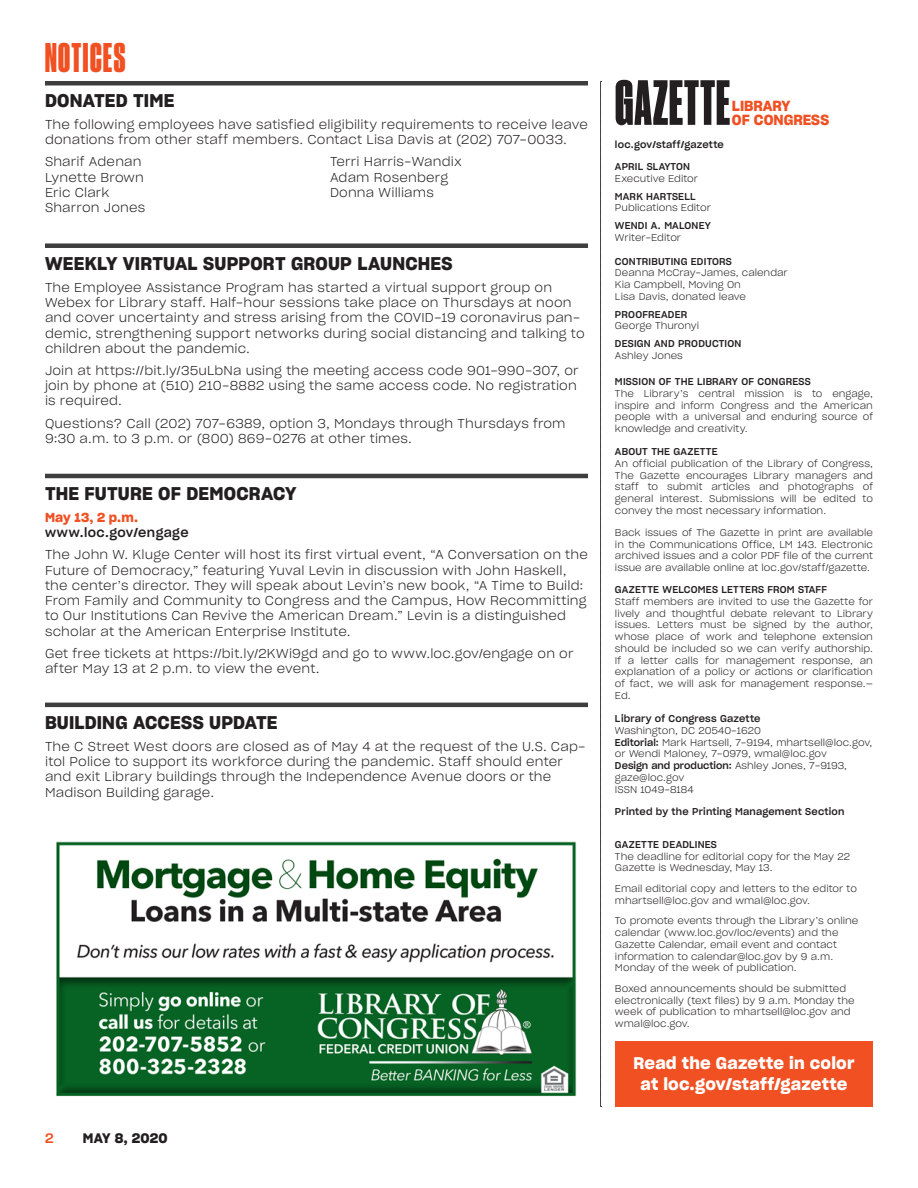
<style>
.page{position:relative;width:918px;height:1188px;background:#fff}
.page>*{position:absolute;margin:0;border:0;box-sizing:border-box;transform-origin:0 0}
.Masthead{font:60px "Druk Cond Super";letter-spacing:.015em;color:#231f20}
.Section_header{font:39px "Druk Cond Super";letter-spacing:.04em;color:#f05022}
.Box_ad_-_headline{font:18px "Sharp Grotesk Sm Bold 20";letter-spacing:.01em;color:#231f20}
.Inside_headline{font:16.5px/21px "Sharp Grotesk Sm Bold 20";letter-spacing:.015em;color:#fff;text-align:center}
.t1{font:14.4px/14.2px "Sharp Grotesk Sm Bold 20";color:#f05022}
.t2{font:13.5px "Sharp Grotesk Sm Bold 20";letter-spacing:.015em;color:#231f20}
.t3{font:13.5px "Sharp Grotesk Medium 20";color:#f05022}
.Box_ad_-_text{font:12.75px/15.3px "Sharp Grotesk Light 20";letter-spacing:.015em;color:#231f20}
.Box_ad_-_text-2{font:12.75px/15.3px "Sharp Grotesk Medium 20";letter-spacing:.03em;color:#231f20}
.Editorial_info{font:9.75px/11.7px "Sharp Grotesk Light 20";color:#231f20}
.Editorial_info-2{font:9.75px/11.7px "Sharp Grotesk Medium 20";letter-spacing:.02em;color:#231f20}
.s1{font-family:"Sharp Grotesk Sm Bold 20";color:#f05022}
.s2{font-family:"Sharp Grotesk Medium 20"}
.s3{font-family:"Sharp Grotesk Light 20"}
</style>
<div class="page">
<svg style="left:600px;top:81px;width:2px;height:1026px"></svg>
<div style="left:615px;top:1042px;width:258px;height:65px;background:#f05022"></div>
<div style="left:45px;top:243px;width:543px;height:5px;background:#3e3e3f"></div>
<hr style="left:45px;top:474px;width:543px;height:4px;background:#3e3e3f">
<hr style="left:45px;top:703px;width:543px;height:4px;background:#3e3e3f">
<hr style="left:45px;top:81px;width:543px;height:4px;background:#3e3e3f">
<img style="left:56px;top:841px;width:521px;height:256px">
<p class="Section_header" style="left:45px;top:34px;width:82px">NOTICES</p>
<p class="Box_ad_-_headline" style="left:45px;top:86px;width:131px">DONATED TIME</p>
<p class="Box_ad_-_text" style="left:45px;top:117px;width:544px">The following employees have satisfied eligibility requirements to receive leave donations from other staff members. Contact Lisa Davis at (202) 707-0033.</p>
<p class="Box_ad_-_text" style="left:45px;top:154px;width:98px">Sharif Adenan</p>
<p class="Box_ad_-_text" style="left:45px;top:169px;width:101px">Lynette Brown</p>
<p class="Box_ad_-_text" style="left:45px;top:184px;width:66px">Eric Clark</p>
<p class="Box_ad_-_text" style="left:45px;top:200px;width:102px">Sharron Jones</p>
<p class="Box_ad_-_text" style="left:330px;top:154px;width:133px">Terri Harris-Wandix</p>
<p class="Box_ad_-_text" style="left:330px;top:169px;width:120px">Adam Rosenberg</p>
<p class="Box_ad_-_text" style="left:330px;top:184px;width:105px">Donna Williams</p>
<p class="Box_ad_-_headline" style="left:45px;top:249px;width:409px">WEEKLY VIRTUAL SUPPORT GROUP LAUNCHES</p>
<p class="Box_ad_-_text" style="left:45px;top:279px;width:541px">The Employee Assistance Program has started a virtual support group on Webex for Library staff. Half-hour sessions take place on Thursdays at noon and cover uncertainty and stress arising from the COVID-19 coronavirus pan&shy;demic, strengthening support networks during social distancing and talking to children about the pandemic.</p>
<p class="Box_ad_-_text" style="left:45px;top:362px;width:535px">Join at https://bit.ly/35uLbNa using the meeting access code 901-990-307, or join by phone at (510) 210-8882 using the same access code. No registration is required.</p>
<p class="Box_ad_-_text" style="left:45px;top:415px;width:522px">Questions? Call (202) 707-6389, option 3, Mondays through Thursdays from<br>9:30 a.m. to 3 p.m. or (800) 869-0276 at other times.</p>
<p class="Box_ad_-_headline" style="left:45px;top:479px;width:253px">THE FUTURE OF DEMOCRACY</p>
<p class="Box_ad_-_text-2" style="left:45px;top:509px;width:145px"><span class="s1">May 13, 2 p.m. </span>www.loc.gov/engage</p>
<p class="Box_ad_-_text" style="left:45px;top:547px;width:545px">The John W. Kluge Center will host its first virtual event, “A Conversation on the Future of Democracy,” featuring Yuval Levin in discussion with John Haskell, the center’s director. They will speak about Levin’s new book, “A Time to Build:<br>From Family and Community to Congress and the Campus, How Recommitting to Our Institutions Can Revive the American Dream.” Levin is a distinguished scholar at the American Enterprise Institute.</p>
<p class="Box_ad_-_text" style="left:45px;top:645px;width:530px">Get free tickets at https://bit.ly/2KWi9gd and go to www.loc.gov/engage on or after May 13 at 2 p.m. to view the event.</p>
<p class="Box_ad_-_headline" style="left:45px;top:708px;width:234px">BUILDING ACCESS UPDATE</p>
<p class="Box_ad_-_text" style="left:45px;top:738px;width:542px">The C Street West doors are closed as of May 4 at the request of the U.S. Cap&shy;itol Police to support its workforce during the pandemic. Staff should enter and exit Library buildings through the Independence Avenue doors or the Madison Building garage.</p>
<h3 class="t3" style="left:45px;top:1127px;width:10px">2</h3>
<h3 class="t2" style="left:83px;top:1127px;width:86px">MAY 8, 2020</h3>
<p class="Masthead" style="left:615px;top:66px;width:117px">GAZETTE</p>
<p class="Editorial_info-2" style="left:615px;top:138px;width:110px">loc.gov/staff/gazette</p>
<p class="Editorial_info-2" style="left:615px;top:160px;width:77px">APRIL SLAYTON</p>
<p class="Editorial_info" style="left:615px;top:172px;width:85px">Executive Editor</p>
<p class="Editorial_info-2" style="left:615px;top:190px;width:82px">MARK HARTSELL</p>
<p class="Editorial_info" style="left:615px;top:202px;width:97px">Publications Editor</p>
<p class="Editorial_info-2" style="left:615px;top:220px;width:97px">WENDI A. MALONEY</p>
<p class="Editorial_info" style="left:615px;top:232px;width:68px">Writer-Editor</p>
<p class="Editorial_info" style="left:615px;top:255px;width:174px"><span class="s2">CONTRIBUTING EDITORS<br></span>Deanna McCray-James, calendar</p>
<p class="Editorial_info" style="left:615px;top:278px;width:127px">Kia Campbell, Moving On</p>
<p class="Editorial_info" style="left:615px;top:290px;width:133px">Lisa Davis, donated leave</p>
<p class="Editorial_info" style="left:615px;top:308px;width:86px"><span class="s2">PROOFREADER<br></span>George Thuronyi</p>
<p class="Editorial_info-2" style="left:615px;top:338px;width:128px">DESIGN AND PRODUCTION<br><span class="s3">Ashley Jones</span></p>
<p class="Editorial_info-2" style="left:615px;top:375px;width:197px">MISSION OF THE LIBRARY OF CONGRESS</p>
<p class="Editorial_info" style="left:615px;top:387px;width:260px;text-align:justify">The Library’s central mission is to engage, inspire and inform Congress and the American people with a universal and enduring source of knowledge and creativity.</p>
<p class="Editorial_info-2" style="left:615px;top:446px;width:104px">ABOUT THE GAZETTE</p>
<p class="Editorial_info" style="left:615px;top:457px;width:260px;text-align:justify">An official publication of the Library of Congress, The Gazette encourages Library managers and staff to submit articles and photographs of general interest. Submissions will be edited to convey the most necessary information.</p>
<p class="Editorial_info" style="left:615px;top:526px;width:260px;text-align:justify">Back issues of The Gazette in print are available in the Communications Office, LM 143. Electronic archived issues and a color PDF file of the current issue are available online at loc.gov/staff/gazette.</p>
<p class="Editorial_info-2" style="left:615px;top:584px;width:213px">GAZETTE WELCOMES LETTERS FROM STAFF</p>
<p class="Editorial_info" style="left:615px;top:595px;width:260px;text-align:justify">Staff members are invited to use the Gazette for lively and thoughtful debate relevant to Library issues. Letters must be signed by the author, whose place of work and telephone extension should be included so we can verify authorship.<br>If a letter calls for management response, an explanation of a policy or actions or clarification of fact, we will ask for management response.— Ed.</p>
<p class="Editorial_info-2" style="left:615px;top:713px;width:147px">Library of Congress Gazette</p>
<p class="Editorial_info" style="left:615px;top:724px;width:147px">Washington, DC 20540-1620</p>
<p class="Editorial_info" style="left:615px;top:736px;width:259px"><span class="s2">Editorial:</span> Mark Hartsell, 7-9194, mhartsell@loc.gov, or Wendi Maloney, 7-0979, wmal@loc.gov</p>
<p class="Editorial_info" style="left:615px;top:760px;width:234px"><span class="s2">Design and production:</span> Ashley Jones, 7-9193, gaze@loc.gov</p>
<p class="Editorial_info" style="left:615px;top:783px;width:80px">ISSN 1049-8184</p>
<p class="Editorial_info-2" style="left:615px;top:805px;width:231px">Printed by the Printing Management Section</p>
<p class="Editorial_info-2" style="left:615px;top:838px;width:103px">GAZETTE DEADLINES</p>
<p class="Editorial_info" style="left:615px;top:850px;width:237px">The deadline for editorial copy for the May 22<br>Gazette is Wednesday, May 13.</p>
<p class="Editorial_info" style="left:615px;top:882px;width:244px">Email editorial copy and letters to the editor to mhartsell@loc.gov and wmal@loc.gov.</p>
<p class="Editorial_info" style="left:615px;top:915px;width:245px">To promote events through the Library’s online calendar (www.loc.gov/loc/events) and the Gazette Calendar, email event and contact information to calendar@loc.gov by 9 a.m.<br>Monday of the week of publication.</p>
<p class="Editorial_info" style="left:615px;top:982px;width:241px">Boxed announcements should be submitted electronically (text files) by 9 a.m. Monday the week of publication to mhartsell@loc.gov and wmal@loc.gov.</p>
<p class="t1" style="left:732px;top:98px;width:99px">LIBRARY<br>OF CONGRESS</p>
<p class="Inside_headline" style="left:633px;top:1052px;width:223px">Read the Gazette in color at loc.gov/staff/gazette</p>
</div>
